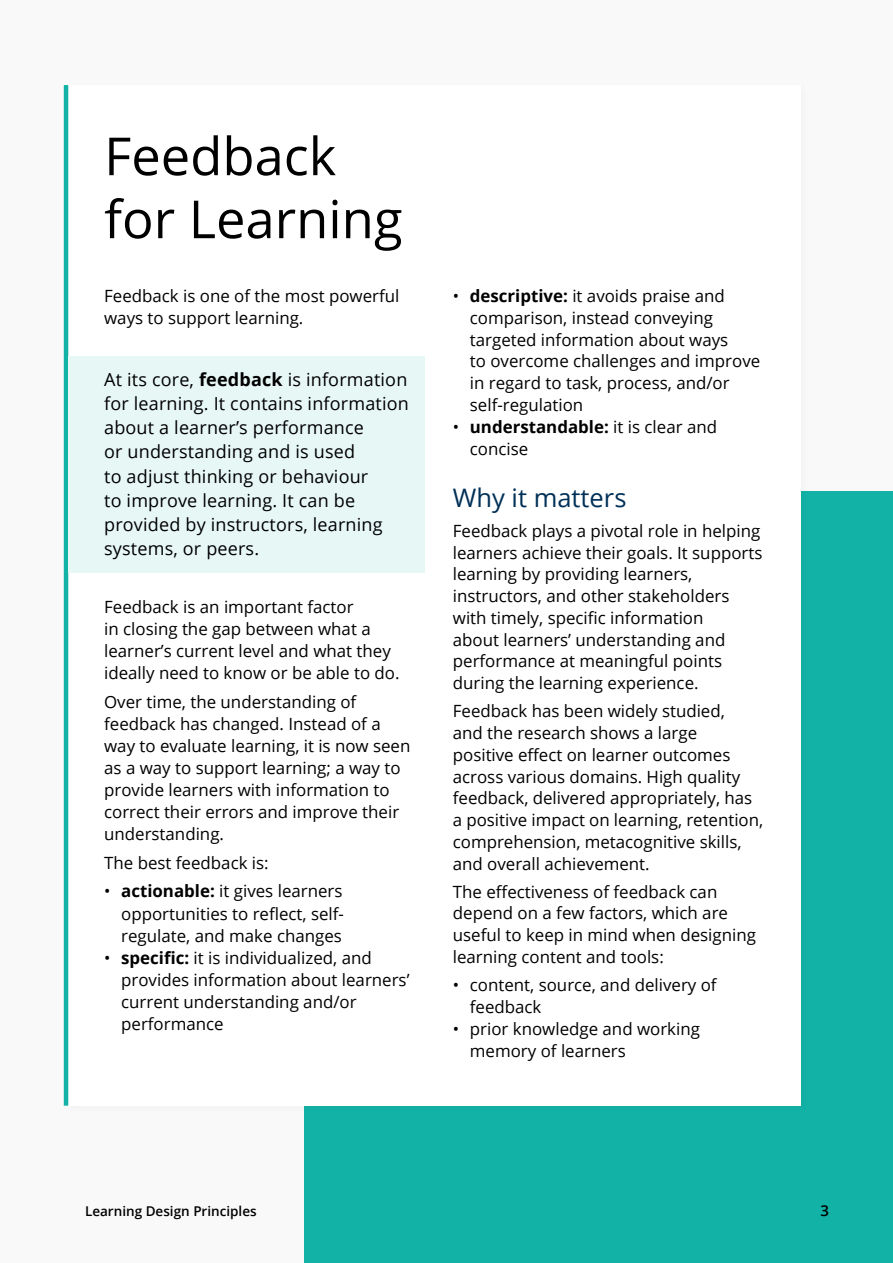
<style>
.page{position:relative;width:893px;height:1263px;background:#f9f9f9}
.page>*{position:absolute;margin:0;border:0;box-sizing:border-box;transform-origin:0 0}
.Intro_heading{font:52.5px/63px "Open Sans";color:#000}
.t1{font:25.5px "Open Sans";color:#003057}
.Intro_standfirst{font:18px/24px "Open Sans";letter-spacing:.01em;color:#000}
.Body{font:16.8px/21.8px "Open Sans";color:#000}
.t2{font:600 15px "Open Sans";color:#000}
.t3{font:600 13.5px "Open Sans";color:#000}
.s1{font-weight:700}
</style>
<div class="page">
<div style="left:304px;top:491px;width:589px;height:772px;background:#12b2a6"></div>
<div style="left:62px;top:81px;width:749px;height:1034px;background:#000;opacity:.03"></div>
<div style="left:66px;top:85px;width:734px;height:1021px;background:#fff"></div>
<hr style="left:64px;top:85px;width:4px;height:1021px;background:#12b2a6">
<div style="left:68px;top:356px;width:357px;height:217px;background:#e7f7f6"></div>
<h1 class="Intro_heading" style="left:104px;top:123px;width:300px">Feedback for Learning</h1>
<p class="Body" style="left:104px;top:284px;width:297px;line-height:22.2px">Feedback is one of the most powerful ways to support learning.</p>
<p class="Intro_standfirst" style="left:104px;top:367px;width:306px">At its core, <span class="s1">feedback</span> is information for learning. It contains information about a learner’s performance<br>or understanding and is used<br>to adjust thinking or behaviour<br>to improve learning. It can be provided by instructors, learning systems, or peers.</p>
<p class="Body" style="left:104px;top:595px;width:297px;line-height:22.2px">Feedback is an important factor<br>in closing the gap between what a learner’s current level and what they ideally need to know or be able to do.</p>
<p class="Body" style="left:104px;top:690px;width:308px;line-height:22.2px">Over time, the understanding of feedback has changed. Instead of a way to evaluate learning, it is now seen as a way to support learning; a way to provide learners with information to correct their errors and improve their understanding.</p>
<p class="Body" style="left:104px;top:851px;width:166px">The best feedback is:</p>
<p class="Body" style="left:121px;top:880px;width:224px;line-height:22.2px;text-align:justify;text-indent:-17px">• <span class="s1">actionable:</span> it gives learners opportunities to reflect, self&shy;regulate, and make changes</p>
<p class="Body" style="left:121px;top:946px;width:290px;line-height:22.2px;text-indent:-17px">• <span class="s1">specific:</span> it is individualized, and provides information about learners’ current understanding and/or performance</p>
<p class="Body" style="left:470px;top:285px;width:292px;text-indent:-17px">• <span class="s1">descriptive:</span> it avoids praise and comparison, instead conveying targeted information about ways<br>to overcome challenges and improve in regard to task, process, and/or self-regulation</p>
<p class="Body" style="left:470px;top:415px;width:249px;line-height:22.2px;text-indent:-17px">• <span class="s1">understandable:</span> it is clear and concise</p>
<h2 class="t1" style="left:453px;top:480px;width:175px">Why it matters</h2>
<p class="Body" style="left:453px;top:519px;width:311px">Feedback plays a pivotal role in helping learners achieve their goals. It supports learning by providing learners, instructors, and other stakeholders with timely, specific information<br>about learners’ understanding and performance at meaningful points during the learning experience.</p>
<p class="Body" style="left:453px;top:700px;width:312px">Feedback has been widely studied,<br>and the research shows a large<br>positive effect on learner outcomes across various domains. High quality feedback, delivered appropriately, has a positive impact on learning, retention, comprehension, metacognitive skills, and overall achievement.</p>
<p class="Body" style="left:453px;top:880px;width:305px">The effectiveness of feedback can depend on a few factors, which are useful to keep in mind when designing learning content and tools:</p>
<p class="Body" style="left:470px;top:974px;width:248px;text-indent:-17px">• content, source, and delivery of feedback</p>
<p class="Body" style="left:470px;top:1017px;width:232px;line-height:22.2px;text-indent:-17px">• prior knowledge and working memory of learners</p>
<p class="t3" style="left:85px;top:1202px;width:173px">Learning Design Principles</p>
<p class="t2" style="left:821px;top:1200px;width:10px">3</p>
</div>
